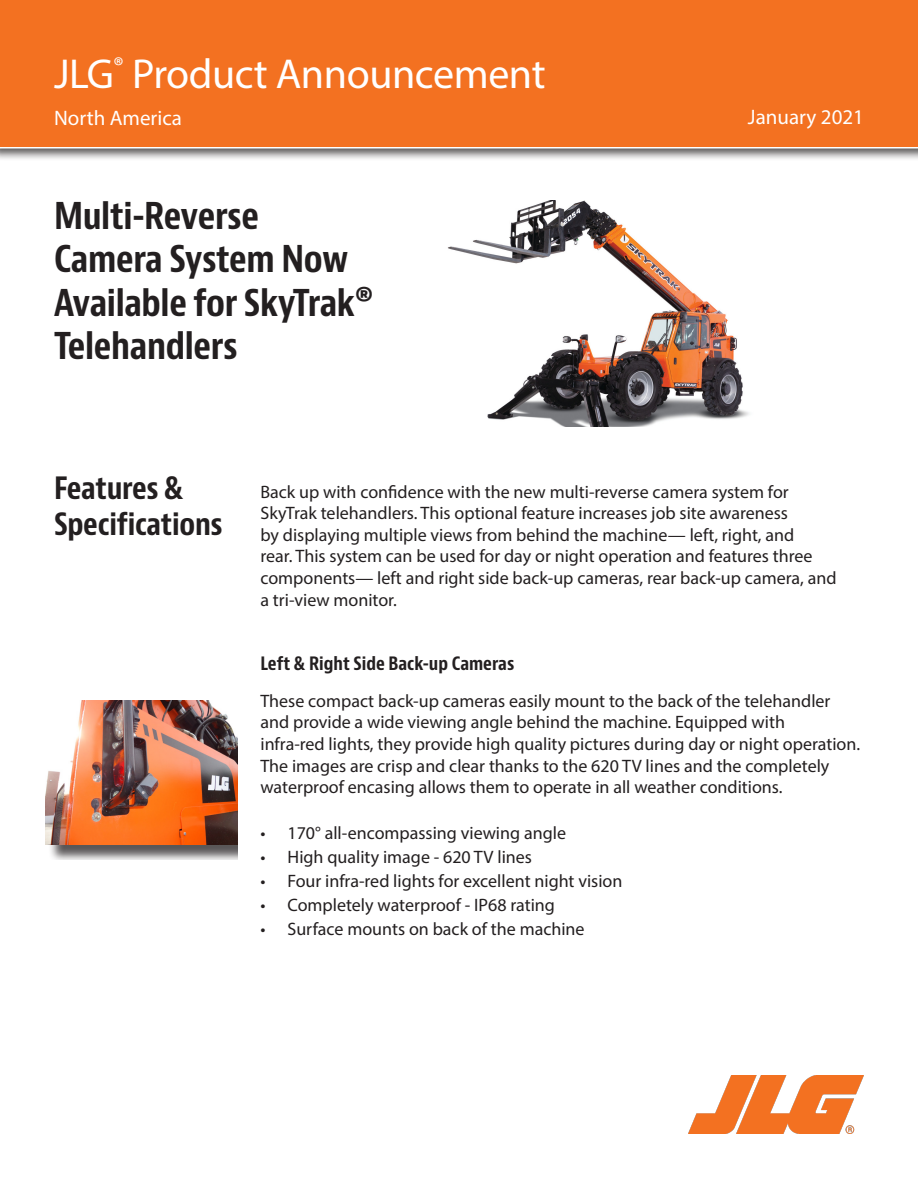
<style>
.page{position:relative;width:918px;height:1188px;background:#fff}
.page>*{position:absolute;margin:0;border:0;box-sizing:border-box;transform-origin:0 0}
.t1{font:42px "Myriad Pro";letter-spacing:-.01em;color:#fff}
.t2{font:700 condensed 36px/43.2px "Bernino Sans";letter-spacing:-.01em;color:#231f20}
.t3{font:700 condensed 30px "Bernino Sans";letter-spacing:-.01em;color:#231f20}
.t4{font:21px "Myriad Pro";color:#fff}
.t5{font:18px/21.6px "Myriad Pro";color:#231f20}
.t6{font:700 condensed 18px "Bernino Sans";color:#231f20}
</style>
<div class="page">
<div style="left:0;top:0;width:918px;height:161px;background:#231f20;opacity:.75"></div>
<div style="left:0;top:0;width:918px;height:148px;background:#f37121"></div>
<img style="left:688px;top:1076px;width:176px;height:58px">
<img style="left:448px;top:200px;width:301px;height:227px">
<div style="left:48px;top:702px;width:190px;height:158px;background:#231f20;opacity:.75"></div>
<img style="left:46px;top:700px;width:192px;height:144px">
<h1 class="t1" style="left:54px;top:48px;width:493px">JLG<sup>®</sup> Product Announcement</h1>
<p class="t4" style="left:54px;top:105px;width:129px">North America</p>
<p class="t4" style="left:748px;top:104px;width:118px">January 2021</p>
<p class="t2" style="left:54px;top:195px;width:321px">Multi-Reverse<br>Camera System Now<br>Available for SkyTrak®<br>Telehandlers</p>
<p class="t3" style="left:54px;top:470px;width:131px">Features &amp;</p>
<p class="t3" style="left:54px;top:506px;width:170px">Specifications</p>
<p class="t5" style="left:260px;top:481px;width:578px">Back up with confidence with the new multi-reverse camera system for SkyTrak telehandlers. This optional feature increases job site awareness<br>by displaying multiple views from behind the machine— left, right, and<br>rear. This system can be used for day or night operation and features three components— left and right side back-up cameras, rear back-up camera, and a tri-view monitor.</p>
<p class="t6" style="left:260px;top:653px;width:255px">Left &amp; Right Side Back-up Cameras</p>
<p class="t5" style="left:260px;top:690px;width:572px">These compact back-up cameras easily mount to the back of the telehandler</p>
<p class="t5" style="left:260px;top:711px;width:526px">and provide a wide viewing angle behind the machine. Equipped with</p>
<p class="t5" style="left:260px;top:733px;width:601px">infra-red lights, they provide high quality pictures during day or night operation.<br>The images are crisp and clear thanks to the 620 TV lines and the completely waterproof encasing allows them to operate in all weather conditions.</p>
<p class="t5" style="left:260px;top:822px;width:307px">• 170° all-encompassing viewing angle</p>
<p class="t5" style="left:260px;top:846px;width:273px">• High quality image - 620 TV lines</p>
<p class="t5" style="left:260px;top:870px;width:364px">• Four infra-red lights for excellent night vision</p>
<p class="t5" style="left:260px;top:894px;width:296px">• Completely waterproof - IP68 rating</p>
<p class="t5" style="left:260px;top:918px;width:326px">• Surface mounts on back of the machine</p>
</div>
